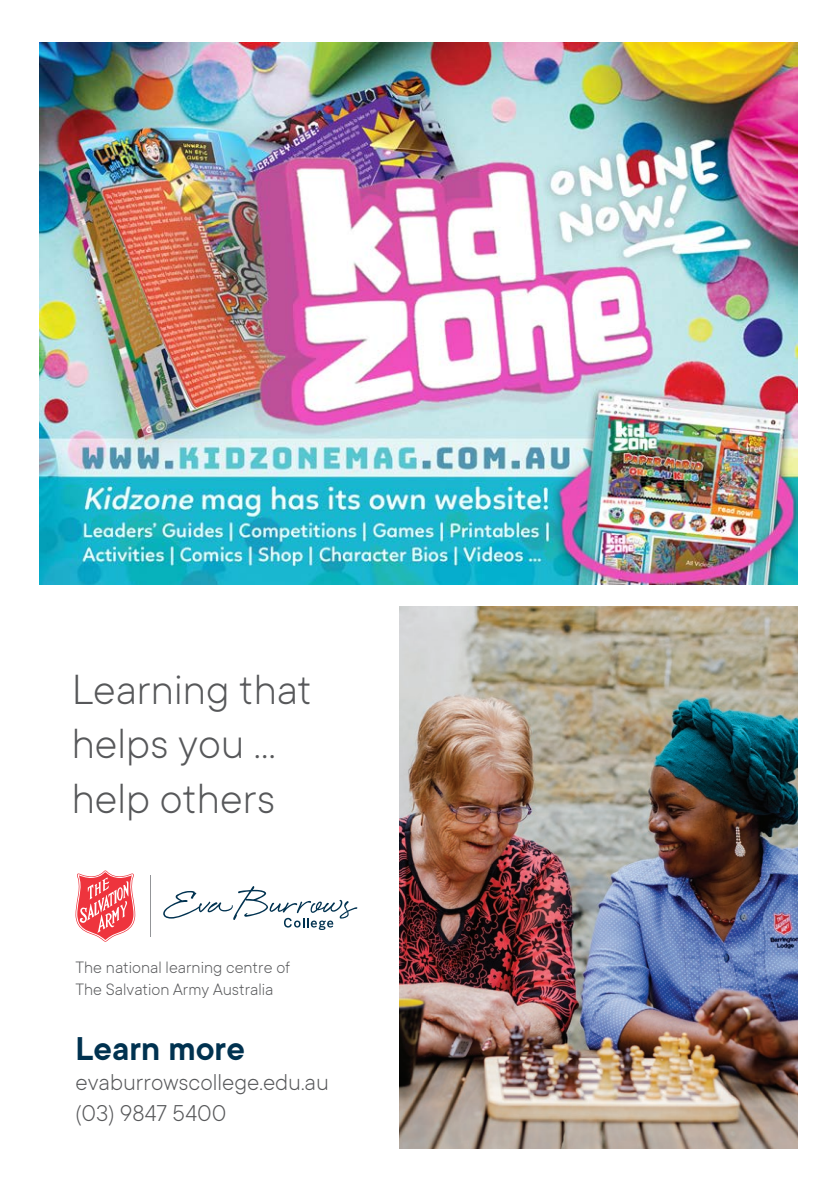
<style>
.page{position:relative;width:840px;height:1191px;background:#fff}
.page>*{position:absolute;margin:0;border:0;box-sizing:border-box;transform-origin:0 0}
.t1{font:300 46.4px/54.6px "TT Commons";color:#57585a}
.t2{font:600 36.4px "TT Commons";color:#003250}
.t3{font:300 25.2px/30.2px "TT Commons";color:#57585a}
.t4{font:300 18.2px/22.2px "TT Commons";color:#57585a}
</style>
<div class="page">
<img style="left:40px;top:43px;width:757px;height:541px">
<img style="left:399px;top:607px;width:398px;height:541px">
<svg style="left:75px;top:870px;width:60px;height:71px"></svg>
<hr style="left:150px;top:875px;width:1px;height:61px;background:#939598">
<svg style="left:163px;top:886px;width:194px;height:44px"></svg>
<p class="t1" style="left:72px;top:660px;width:242px">Learning that helps you … help others</p>
<p class="t4" style="left:75px;top:955px;width:216px">The national learning centre of<br>The Salvation Army Australia</p>
<p class="t2" style="left:75px;top:1025px;width:171px">Learn more</p>
<p class="t3" style="left:75px;top:1066px;width:255px">evaburrowscollege.edu.au (03) 9847 5400</p>
</div>
